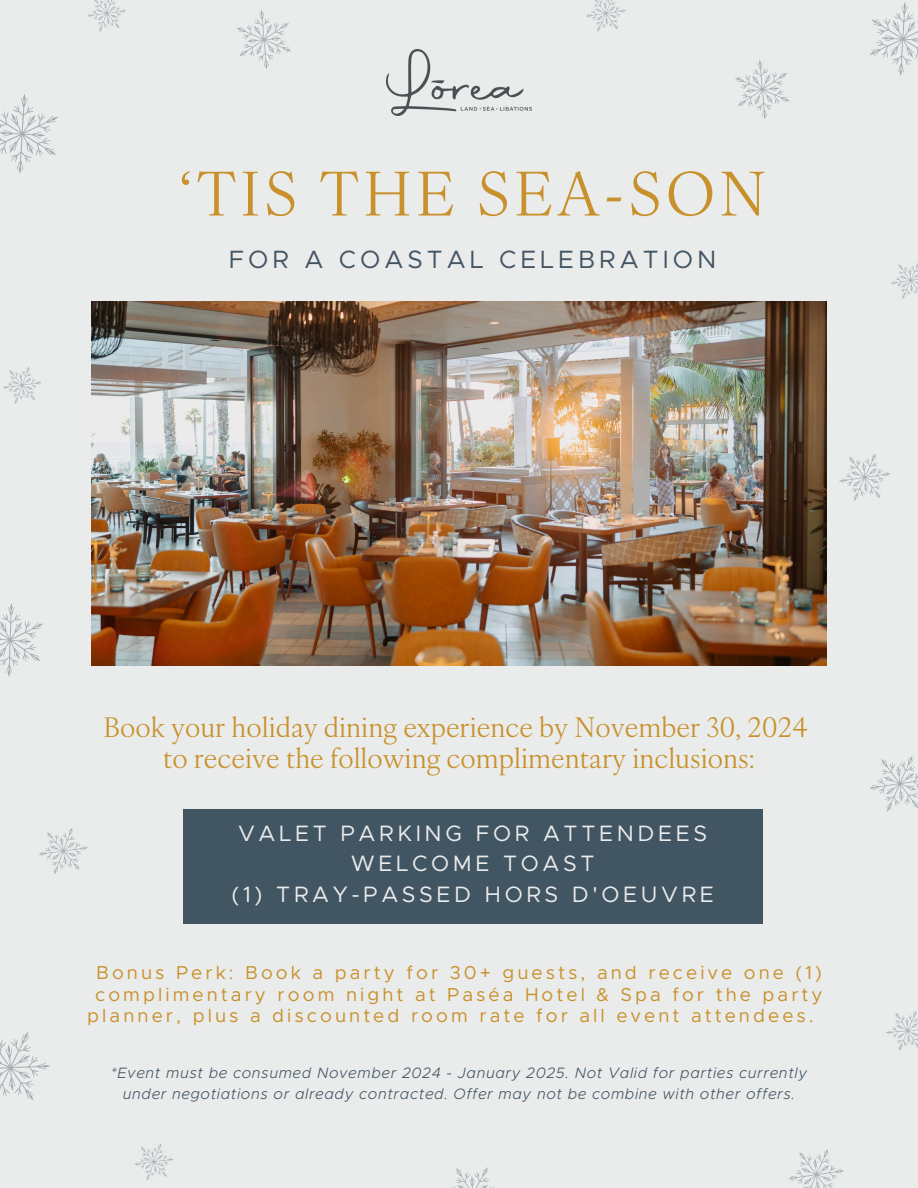
<style>
.page{position:relative;width:918px;height:1188px;background:#eaebeb}
.page>*{position:absolute;margin:0;border:0;box-sizing:border-box;transform-origin:0 0}
.t1{font:60.15px "Ivy Ora Text";letter-spacing:.07em;color:#c8912b}
.t2{font:27px/31.5px "Ivy Ora Text";color:#c8912b;text-align:center}
.t3{font:25.05px "Metropolis";letter-spacing:.165em;color:#425563}
.t4{font:22.35px/30.3px "Metropolis";letter-spacing:.165em;color:#eaebeb;text-align:center}
.t5{font:18.75px/21.3px "Metropolis";letter-spacing:.165em;color:#c8912b;text-align:center}
.t6{font:italic 300 15px/20.2px "Metropolis";letter-spacing:.04em;color:#425563;text-align:center}
</style>
<div class="page">
<img style="left:92px;top:302px;width:734px;height:363px">
<div style="left:183px;top:809px;width:579px;height:115px;background:#425563"></div>
<svg style="left:0;top:94px;width:58px;height:79px"></svg>
<svg style="left:237px;top:10px;width:54px;height:59px"></svg>
<svg style="left:869px;top:2px;width:49px;height:74px"></svg>
<svg style="left:735px;top:60px;width:55px;height:59px"></svg>
<svg style="left:586px;top:0;width:40px;height:32px"></svg>
<svg style="left:87px;top:0;width:39px;height:32px"></svg>
<svg style="left:0;top:1032px;width:50px;height:68px"></svg>
<svg style="left:134px;top:1143px;width:39px;height:37px"></svg>
<svg style="left:451px;top:1167px;width:43px;height:21px"></svg>
<svg style="left:886px;top:1011px;width:32px;height:40px"></svg>
<svg style="left:788px;top:1149px;width:56px;height:39px"></svg>
<svg style="left:3px;top:367px;width:39px;height:37px"></svg>
<svg style="left:39px;top:828px;width:49px;height:46px"></svg>
<svg style="left:0;top:603px;width:43px;height:74px"></svg>
<svg style="left:891px;top:263px;width:27px;height:36px"></svg>
<svg style="left:839px;top:454px;width:51px;height:47px"></svg>
<svg style="left:870px;top:756px;width:48px;height:56px"></svg>
<img style="left:386px;top:49px;width:145px;height:67px">
<p class="t1" style="left:179px;top:154px;width:589px">‘TIS THE SEA-SON</p>
<p class="t3" style="left:229px;top:248px;width:489px">FOR A COASTAL CELEBRATION</p>
<h1 class="t2" style="left:104px;top:711px;width:706px">Book your holiday dining experience by November 30, 2024 to receive the following complimentary inclusions:</h1>
<p class="t4" style="left:231px;top:819px;width:484px">VALET PARKING FOR ATTENDEES<br>WELCOME TOAST<br>(1) TRAY-PASSED HORS D'OEUVRE</p>
<p class="t5" style="left:87px;top:963px;width:737px">Bonus Perk: Book a party for 30+ guests, and receive one (1) complimentary room night at Paséa Hotel &amp; Spa for the party planner, plus a discounted room rate for all event attendees.</p>
<p class="t6" style="left:111px;top:1064px;width:698px">*Event must be consumed November 2024 - January 2025. Not Valid for parties currently under negotiations or already contracted. Offer may not be combine with other offers.</p>
</div>
